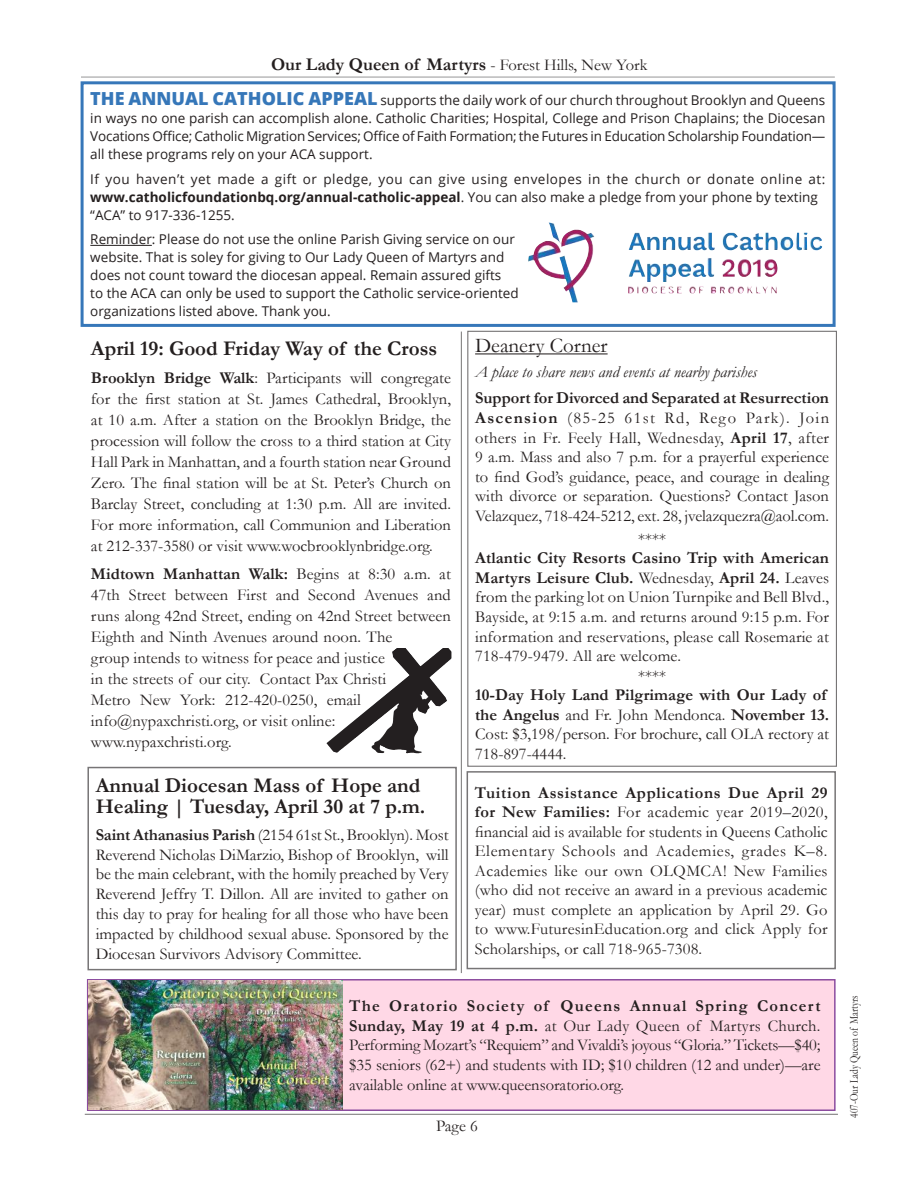
<style>
.page{position:relative;width:918px;height:1188px;background:#fff}
.page>*{position:absolute;margin:0;border:0;box-sizing:border-box;transform-origin:0 0}
.t1{font:700 21px/21px "Garamond";color:#241f1f}
.t2{font:21px "Garamond";color:#241f1f}
.t3{font:700 18px "Garamond";color:#241f1f}
.t4{font:16.5px/19.5px "Garamond";letter-spacing:.005em;color:#241f1f;text-align:justify}
.t5{font:700 16.5px "Garamond";letter-spacing:.01em;color:#241f1f}
.t6{font:italic 16.5px "Garamond";color:#241f1f}
.t7{font:13.5px/18px "Open Sans";color:#241f1f;text-align:justify}
.t8{font:13.5px/18px "Open Sans";letter-spacing:.04em;color:#241f1f}
.t9{font:12px "Garamond";color:#241f1f;scale:.8 1}
.s1{font-weight:400;font-size:16.5px}
.s2{font-weight:800;font-size:18px;color:#3677b9}
.s3{font-weight:700}
.s4{font-weight:400}
</style>
<div class="page">
<hr style="left:81px;top:77px;width:754px;height:1px;background:#969698">
<hr style="left:85px;top:1114px;width:753px;height:1px;background:#838182">
<hr style="left:475px;top:353px;width:133px;height:1px;background:#241f1f">
<hr style="left:461px;top:332px;width:1px;height:641px;background:#777576">
<div style="left:87px;top:767px;width:370px;height:203px;border:2px solid #777576"></div>
<div style="left:88px;top:980px;width:747px;height:130px;background:#ffd8e6"></div>
<div style="left:87px;top:979px;width:749px;height:132px;border:2px solid #8c4c9f"></div>
<img style="left:89px;top:981px;width:253px;height:128px">
<div style="left:467px;top:771px;width:369px;height:198px;border:2px solid #777576"></div>
<img style="left:528px;top:222px;width:67px;height:80px">
<img style="left:629px;top:233px;width:193px;height:17px">
<hr style="left:90px;top:245px;width:62px;height:1px;background:#241f1f">
<div style="left:81px;top:81px;width:755px;height:246px;border:3px solid #3677b9"></div>
<img style="left:356px;top:648px;width:87px;height:71px">
<p class="t3" style="left:271px;top:52px;width:378px">Our Lady Queen of Martyrs <span class="s1">- Forest Hills, New York</span></p>
<p class="t7" style="left:90px;top:91px;width:737px"><span class="s2">THE ANNUAL CATHOLIC APPEAL</span> supports the daily work of our church throughout Brooklyn and Queens in ways no one parish can accomplish alone. Catholic Charities; Hospital, College and Prison Chaplains; the Diocesan Vocations Office; Catholic Migration Services; Office of Faith Formation; the Futures in Education Scholarship Foundation— all these programs rely on your ACA support.</p>
<p class="t8" style="left:90px;top:169px;width:737px">If you haven’t yet made a gift or pledge, you can give using envelopes in the church or donate online at: <span class="s3">www.catholicfoundationbq.org/annual-catholic-appeal</span>. You can also make a pledge from your phone by texting “ACA” to 917-336-1255.</p>
<p class="t7" style="left:90px;top:230px;width:430px;text-align:left">Reminder: Please do not use the online Parish Giving service on our website. That is soley for giving to Our Lady Queen of Martyrs and does not count toward the diocesan appeal. Remain assured gifts<br>to the ACA can only be used to support the Catholic service-oriented organizations listed above. Thank you.</p>
<p class="t1" style="left:91px;top:338px;width:348px">April 19: Good Friday Way of the Cross</p>
<p class="t4" style="left:91px;top:367px;width:362px;line-height:21px"><span class="s3">Brooklyn Bridge Walk</span>: Participants will congregate for the first station at St. James Cathedral, Brooklyn, at 10 a.m. After a station on the Brooklyn Bridge, the procession will follow the cross to a third station at City Hall Park in Manhattan, and a fourth station near Ground Zero. The final station will be at St. Peter’s Church on Barclay Street, concluding at 1:30 p.m. All are invited.<br>For more information, call Communion and Liberation at 212-337-3580 or visit www.wocbrooklynbridge.org.</p>
<p class="t4" style="left:91px;top:563px;width:361px;line-height:21px;text-align:left"><span class="s3">Midtown Manhattan Walk:</span> Begins at 8:30 a.m. at 47th Street between First and Second Avenues and runs along 42nd Street, ending on 42nd Street between Eighth and Ninth Avenues around noon. The<br>group intends to witness for peace and justice<br>in the streets of our city. Contact Pax Christi<br>Metro New York: 212-420-0250, email info@nypaxchristi.org, or visit online: www.nypaxchristi.org.</p>
<p class="t2" style="left:475px;top:332px;width:134px">Deanery Corner</p>
<p class="t6" style="left:475px;top:361px;width:283px">A place to share news and events at nearby parishes</p>
<p class="t4" style="left:475px;top:388px;width:355px"><span class="s3">Support for Divorced and Separated at Resurrection Ascension</span> (85-25 61st Rd, Rego Park). Join others in Fr. Feely Hall, Wednesday, <span class="s3">April 17</span>, after 9 a.m. Mass and also 7 p.m. for a prayerful experience to find God’s guidance, peace, and courage in dealing with divorce or separation. Questions? Contact Jason Velazquez, 718-424-5212, ext. 28, jvelazquezra@aol.com.</p>
<p class="t4" style="left:638px;top:528px;width:30px">****</p>
<p class="t5" style="left:475px;top:547px;width:355px">Atlantic City Resorts Casino Trip with American</p>
<p class="t5" style="left:475px;top:567px;width:355px">Martyrs Leisure Club. <span class="s4">Wednesday,</span> April 24. <span class="s4">Leaves</span></p>
<p class="t4" style="left:475px;top:587px;width:355px">from the parking lot on Union Turnpike and Bell Blvd.,</p>
<p class="t4" style="left:475px;top:607px;width:355px">Bayside, at 9:15 a.m. and returns around 9:15 p.m. For</p>
<p class="t4" style="left:475px;top:626px;width:355px">information and reservations, please call Rosemarie at</p>
<p class="t4" style="left:475px;top:646px;width:207px">718-479-9479. All are welcome.</p>
<p class="t4" style="left:638px;top:665px;width:30px">****</p>
<p class="t4" style="left:475px;top:685px;width:355px;text-align:left"><span class="s3">10-Day Holy Land Pilgrimage with Our Lady of the Angelus</span> and Fr. John Mendonca. <span class="s3">November 13.<br></span>Cost: $3,198/person. For brochure, call OLA rectory at 718-897-4444.</p>
<p class="t1" style="left:96px;top:775px;width:331px">Annual Diocesan Mass of Hope and<br>Healing | Tuesday, April 30 at 7 p.m.</p>
<p class="t4" style="left:96px;top:824px;width:354px"><span class="s3">Saint Athanasius Parish</span> (2154 61st St., Brooklyn). Most Reverend Nicholas DiMarzio, Bishop of Brooklyn, will be the main celebrant, with the homily preached by Very Reverend Jeffry T. Dillon. All are invited to gather on this day to pray for healing for all those who have been impacted by childhood sexual abuse. Sponsored by the Diocesan Survivors Advisory Committee.</p>
<p class="t4" style="left:349px;top:995px;width:473px"><span class="s3">The Oratorio Society of Queens Annual Spring Concert Sunday, May 19 at 4 p.m.</span> at Our Lady Queen of Martyrs Church.<br>Performing Mozart’s “Requiem” and Vivaldi’s joyous “Gloria.” Tickets—$40; $35 seniors (62+) and students with ID; $10 children (12 and under)—are available online at www.queensoratorio.org.</p>
<p class="t4" style="left:475px;top:782px;width:354px"><span class="s3">Tuition Assistance Applications Due April 29 for New Families:</span> For academic year 2019–2020, financial aid is available for students in Queens Catholic Elementary Schools and Academies, grades K–8.<br>Academies like our own OLQMCA! New Families (who did not receive an award in a previous academic year) must complete an application by April 29. Go to www.FuturesinEducation.org and click Apply for Scholarships, or call 718-965-7308.</p>
<p class="t4" style="left:436px;top:1116px;width:43px">Page 6</p>
<p class="t9" style="left:846px;top:1118px;width:155px;rotate:-90deg">407-Our Lady Queen of Martyrs</p>
</div>
